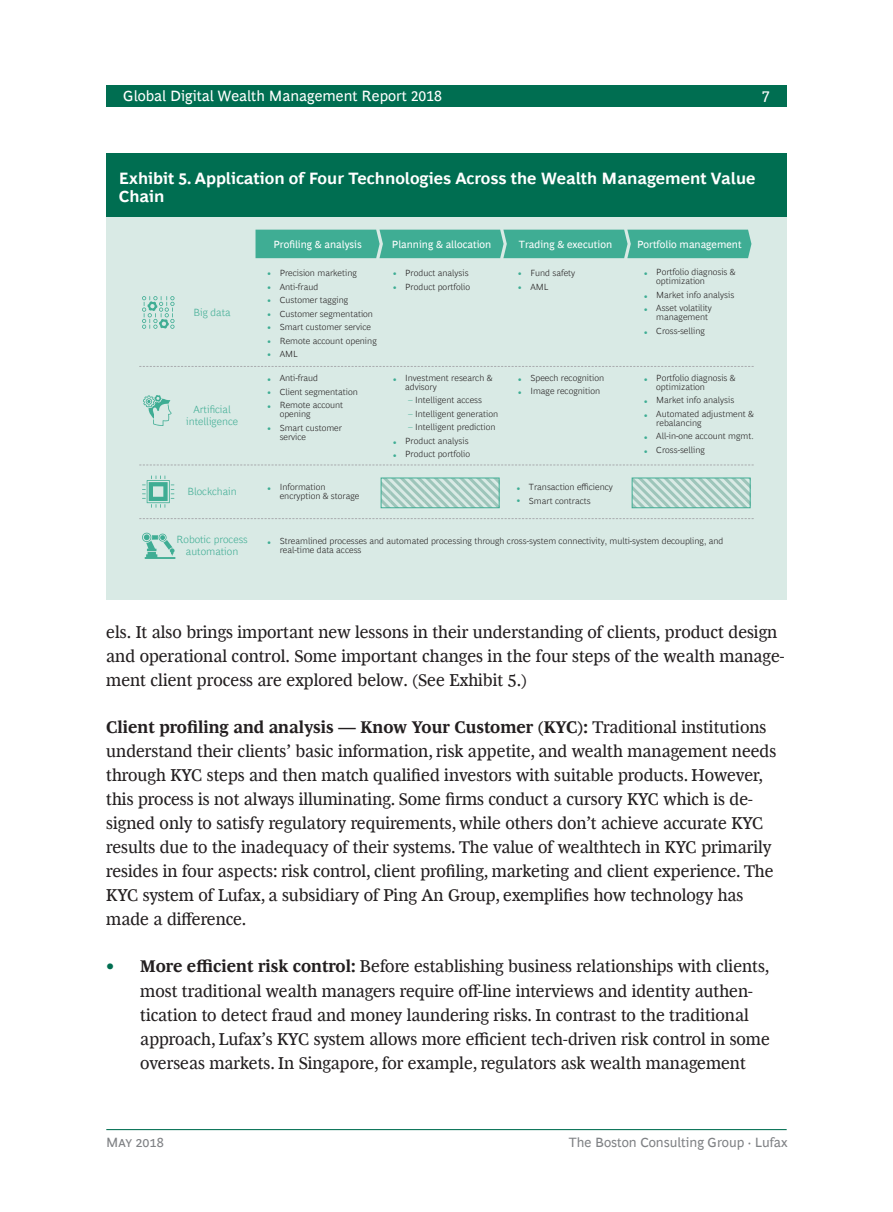
<style>
.page{position:relative;width:893px;height:1212px;background:#fff}
.page>*{position:absolute;margin:0;border:0;box-sizing:border-box;transform-origin:0 0}
.t1{font:17.25px/24px "Henderson BCG Serif";color:#231f20}
.t2{font:700 16.5px/18px "Henderson BCG Sans";color:#fff}
.t3{font:15px "Henderson BCG Sans";color:#fff}
.t4{font:13.5px "Henderson BCG Sans";color:#808285}
.t5{font:10.5px "Henderson BCG Sans";color:#fff}
.t6{font:300 10.5px/12px "Henderson BCG Sans";color:#3fad94;text-align:center}
.t7{font:300 9px/13.5px "Henderson BCG Sans";color:#231f20}
.t8{font:300 9px/13.5px "Henderson BCG Sans";color:#3fad94}
.s1{color:#3fad94}
.s2{font-weight:700}
.s3{font-size:18px;color:#006e51}
</style>
<div class="page">
<hr style="left:106px;top:1129px;width:681px;height:1px;background:#006e51">
<div style="left:106px;top:85px;width:681px;height:21px;background:#006e51"></div>
<div style="left:106px;top:153px;width:681px;height:447px;background:#d9eae5"></div>
<div style="left:106px;top:153px;width:681px;height:64px;background:#006e51"></div>
<div style="left:256px;top:230px;width:495px;height:28px;background:#3fad94"></div>
<svg style="left:142px;top:296px;width:33px;height:33px"></svg>
<svg style="left:143px;top:395px;width:29px;height:31px"></svg>
<svg style="left:142px;top:475px;width:32px;height:33px"></svg>
<svg style="left:142px;top:533px;width:33px;height:26px"></svg>
<svg style="left:140px;top:366px;width:613px;height:1px"></svg>
<svg style="left:140px;top:465px;width:613px;height:1px"></svg>
<svg style="left:140px;top:518px;width:613px;height:1px"></svg>
<svg style="left:383px;top:480px;width:114px;height:26px"></svg>
<div style="left:381px;top:478px;width:118px;height:30px;border:1px solid #3fad94"></div>
<svg style="left:634px;top:480px;width:114px;height:26px"></svg>
<div style="left:632px;top:478px;width:118px;height:30px;border:1px solid #3fad94"></div>
<p class="t3" style="left:123px;top:85px;width:320px">Global Digital Wealth Management Report 2018</p>
<p class="t3" style="left:762px;top:85px;width:9px">7</p>
<p class="t2" style="left:119px;top:168px;width:638px">Exhibit 5. Application of Four Technologies Across the Wealth Management Value<br>Chain</p>
<p class="t6" style="left:193px;top:306px;width:39px">Big data</p>
<p class="t6" style="left:186px;top:402px;width:53px">Artificial intelligence</p>
<p class="t6" style="left:187px;top:485px;width:51px">Blockchain</p>
<p class="t6" style="left:176px;top:532px;width:73px">Robotic process automation</p>
<p class="t5" style="left:273px;top:237px;width:90px">Profiling &amp; analysis</p>
<p class="t5" style="left:392px;top:237px;width:101px">Planning &amp; allocation</p>
<p class="t5" style="left:519px;top:237px;width:95px">Trading &amp; execution</p>
<p class="t5" style="left:637px;top:237px;width:106px">Portfolio management</p>
<p class="t8" style="left:267px;top:265px;width:6px;text-align:justify">• • • • • • •</p>
<p class="t7" style="left:280px;top:265px;width:99px">Precision marketing<br>Anti-fraud<br>Customer tagging<br>Customer segmentation<br>Smart customer service<br>Remote account opening<br>AML</p>
<p class="t8" style="left:393px;top:265px;width:6px">• •</p>
<p class="t7" style="left:405px;top:265px;width:66px">Product analysis<br>Product portfolio</p>
<p class="t8" style="left:644px;top:265px;width:6px">•</p>
<p class="t8" style="left:518px;top:265px;width:6px">• •</p>
<p class="t7" style="left:530px;top:265px;width:46px">Fund safety<br>AML</p>
<p class="t8" style="left:644px;top:288px;width:6px">• •</p>
<p class="t8" style="left:644px;top:324px;width:6px">•</p>
<p class="t8" style="left:267px;top:371px;width:6px;text-align:justify">• • •</p>
<p class="t8" style="left:267px;top:421px;width:6px">•</p>
<p class="t7" style="left:280px;top:371px;width:80px">Anti-fraud<br>Client segmentation<br>Remote account</p>
<p class="t7" style="left:280px;top:407px;width:64px">opening<br>Smart customer</p>
<p class="t7" style="left:280px;top:429px;width:28px">service</p>
<p class="t8" style="left:393px;top:371px;width:6px">•</p>
<p class="t8" style="left:393px;top:434px;width:6px">• •</p>
<p class="t7" style="left:405px;top:372px;width:89px;line-height:9px">Investment research &amp; advisory</p>
<p class="t7" style="left:408px;top:393px;width:75px"><span class="s1">–</span> Intelligent access</p>
<p class="t7" style="left:408px;top:406px;width:92px"><span class="s1">–</span> Intelligent generation</p>
<p class="t7" style="left:405px;top:420px;width:92px;text-indent:3px"><span class="s1">–</span> Intelligent prediction<br>Product analysis<br>Product portfolio</p>
<p class="t8" style="left:518px;top:371px;width:6px">• •</p>
<p class="t7" style="left:530px;top:370px;width:75px">Speech recognition<br>Image recognition</p>
<p class="t8" style="left:644px;top:371px;width:6px">•</p>
<p class="t8" style="left:644px;top:393px;width:6px">• •</p>
<p class="t8" style="left:644px;top:429px;width:6px">• •</p>
<p class="t7" style="left:656px;top:267px;width:81px;line-height:9px">Portfolio diagnosis &amp; optimization</p>
<p class="t7" style="left:656px;top:287px;width:80px">Market info analysis<br>Asset volatility</p>
<p class="t7" style="left:656px;top:310px;width:53px">management<br>Cross-selling</p>
<p class="t7" style="left:656px;top:372px;width:81px;line-height:9px">Portfolio diagnosis &amp; optimization</p>
<p class="t7" style="left:656px;top:393px;width:99px">Market info analysis<br>Automated adjustment &amp;</p>
<p class="t7" style="left:656px;top:415px;width:99px">rebalancing<br>All-in-one account mgmt.<br>Cross-selling</p>
<p class="t7" style="left:280px;top:482px;width:81px;line-height:9px;text-indent:-13px"><span class="s1">•</span> Information encryption &amp; storage</p>
<p class="t7" style="left:516px;top:480px;width:98px"><span class="s1">•</span> Transaction efficiency</p>
<p class="t7" style="left:516px;top:493px;width:76px"><span class="s1">•</span> Smart contracts</p>
<p class="t7" style="left:280px;top:536px;width:445px;line-height:9px;text-indent:-13px"><span class="s1">•</span> Streamlined processes and automated processing through cross-system connectivity, multi-system decoupling, and real-time data access</p>
<p class="t1" style="left:106px;top:618px;width:680px">els. It also brings important new lessons in their understanding of clients, product design and operational control. Some important changes in the four steps of the wealth manage&shy;ment client process are explored below. (See Exhibit 5.)</p>
<p class="t1" style="left:106px;top:714px;width:671px"><span class="s2">Client profiling and analysis — Know Your Customer (KYC):</span> Traditional institutions understand their clients’ basic information, risk appetite, and wealth management needs through KYC steps and then match qualified investors with suitable products. However, this process is not always illuminating. Some firms conduct a cursory KYC which is de&shy;signed only to satisfy regulatory requirements, while others don’t achieve accurate KYC results due to the inadequacy of their systems. The value of wealthtech in KYC primarily resides in four aspects: risk control, client profiling, marketing and client experience. The KYC system of Lufax, a subsidiary of Ping An Group, exemplifies how technology has made a difference.</p>
<p class="t1" style="left:140px;top:953px;width:631px;text-indent:-34px"><span class="s3">•</span> <span class="s2">More efficient risk control:</span> Before establishing business relationships with clients, most traditional wealth managers require off-line interviews and identity authen&shy;tication to detect fraud and money laundering risks. In contrast to the traditional approach, Lufax’s KYC system allows more efficient tech-driven risk control in some overseas markets. In Singapore, for example, regulators ask wealth management</p>
<p class="t4" style="left:106px;top:1132px;width:59px">May 2018</p>
<p class="t4" style="left:569px;top:1133px;width:220px">The Boston Consulting Group · Lufax</p>
</div>
